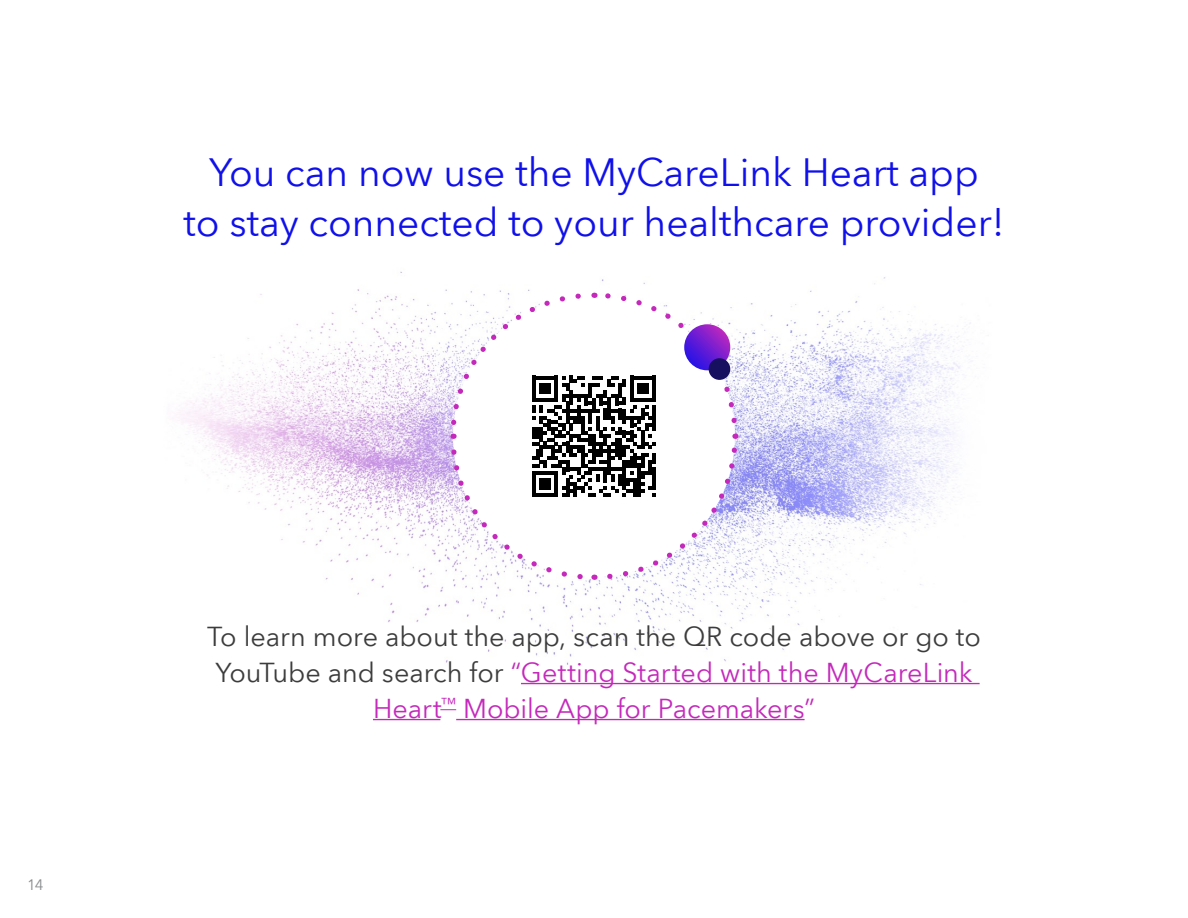
<style>
.page{position:relative;width:1188px;height:918px;background:#fff}
.page>*{position:absolute;margin:0;border:0;box-sizing:border-box;transform-origin:0 0}
.t1{font:39px/49.5px "Avenir Next World";color:#1010eb;text-align:center}
.t2{font:27px/36px "Avenir Next World";letter-spacing:-.005em;color:#3c3c3c;text-align:center}
.t3{font:15px "Avenir Next World";color:#8a8c8e}
.s1{color:#c529bb}
</style>
<div class="page">
<img style="left:179px;top:271px;width:801px;height:414px">
<hr style="left:521px;top:683px;width:459px;height:1px;background:#c529bb">
<hr style="left:373px;top:719px;width:67px;height:1px;background:#c529bb">
<svg style="left:440px;top:709px;width:16px;height:1px"></svg>
<hr style="left:456px;top:719px;width:349px;height:1px;background:#c529bb">
<svg style="left:448px;top:290px;width:292px;height:293px"></svg>
<svg style="left:684px;top:324px;width:46px;height:46px;background:#7020d2"></svg>
<div style="left:709px;top:358px;width:21px;height:22px;background:#170f5f;border-radius:50%"></div>
<h1 class="t1" style="left:183px;top:149px;width:823px">You can now use the MyCareLink Heart app<br>to stay connected to your healthcare provider!</h1>
<p class="t3" style="left:27px;top:873px;width:18px">14</p>
<p class="t2" style="left:207px;top:618px;width:775px">To learn more about the app, scan the QR code above or go to<br>YouTube and search for <span class="s1">“Getting Started with the MyCareLink<br>Heart</span><sup>™</sup> <span class="s1">Mobile App for Pacemakers”</span></p>
</div>
